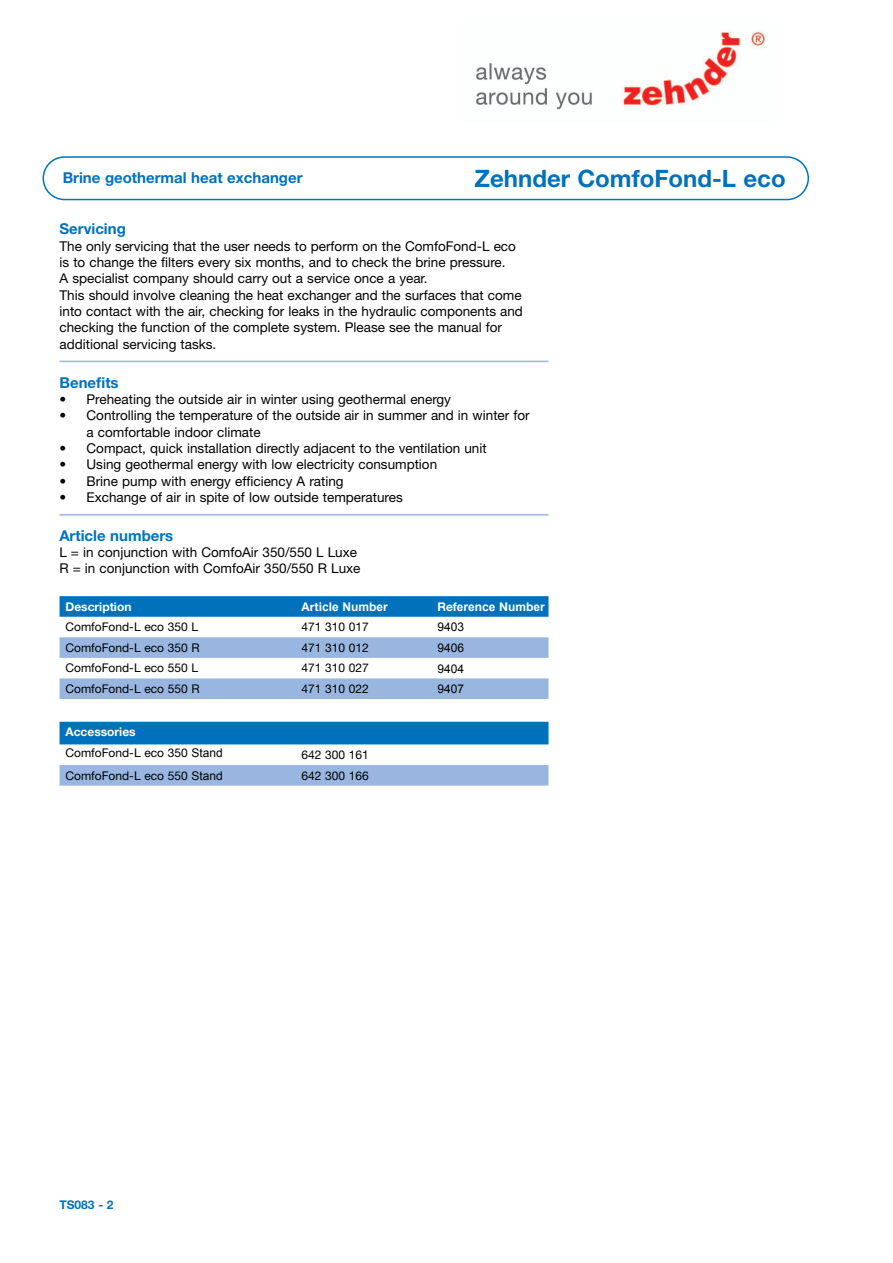
<style>
.page{position:relative;width:893px;height:1263px;background:#fff}
.page>*{position:absolute;margin:0;border:0;box-sizing:border-box;transform-origin:0 0}
.t1{font:700 24px "Helvetica Neue LT Pro";color:#0072bc}
.t2{font:700 15px "Helvetica Neue LT Pro";color:#0072bc}
.t3{font:13.5px/16.4px "Helvetica Neue LT Pro";color:#000}
.t4{font:12px/20.7px "Helvetica Neue LT Pro";color:#000}
.t5{font:700 12px "Arial";color:#fff}
.t6{font:12px "Arial";color:#000}
.t7{font:700 12px "Helvetica Neue LT Pro";color:#fff}
.t8{font:700 12px "Helvetica Neue LT Pro";color:#0072bc}
.s1{font-family:"Helvetica Neue LT Pro"}
.s2{font-weight:700;color:#fff}
.s3{font-family:"Arial"}
</style>
<div class="page">
<div style="left:43px;top:156px;width:766px;height:44px;border:2px solid #0072bc;border-radius:21px"></div>
<hr style="left:60px;top:361px;width:489px;height:1px;background:#98b6e0">
<hr style="left:60px;top:514px;width:489px;height:2px;background:#98b6e0">
<svg style="left:60px;top:596px;width:489px;height:21px;background:#0574bd"></svg>
<svg style="left:60px;top:637px;width:489px;height:148px"></svg>
<img style="left:476px;top:30px;width:289px;height:80px">
<p class="t2" style="left:63px;top:168px;width:241px">Brine geothermal heat exchanger</p>
<h1 class="t1" style="left:475px;top:164px;width:313px">Zehnder ComfoFond-L eco</h1>
<p class="t2" style="left:60px;top:219px;width:68px">Servicing</p>
<p class="t3" style="left:60px;top:237px;width:465px">The only servicing that the user needs to perform on the ComfoFond-L eco is to change the filters every six months, and to check the brine pressure.<br>A specialist company should carry out a service once a year.<br>This should involve cleaning the heat exchanger and the surfaces that come into contact with the air, checking for leaks in the hydraulic components and checking the function of the complete system. Please see the manual for additional servicing tasks.</p>
<p class="t2" style="left:60px;top:373px;width:61px">Benefits</p>
<p class="t3" style="left:60px;top:391px;width:393px">• Preheating the outside air in winter using geothermal energy</p>
<p class="t3" style="left:87px;top:407px;width:445px;text-indent:-27px">• Controlling the temperature of the outside air in summer and in winter for a comfortable indoor climate</p>
<p class="t3" style="left:60px;top:440px;width:429px">• Compact, quick installation directly adjacent to the ventilation unit</p>
<p class="t3" style="left:60px;top:456px;width:379px">• Using geothermal energy with low electricity consumption</p>
<p class="t3" style="left:60px;top:472px;width:286px">• Brine pump with energy efficiency A rating</p>
<p class="t3" style="left:60px;top:489px;width:345px">• Exchange of air in spite of low outside temperatures</p>
<p class="t2" style="left:59px;top:526px;width:115px">Article numbers</p>
<p class="t3" style="left:59px;top:544px;width:303px">L = in conjunction with ComfoAir 350/550 L Luxe<br>R = in conjunction with ComfoAir 350/550 R Luxe</p>
<p class="t7" style="left:66px;top:599px;width:67px">Description</p>
<p class="t5" style="left:302px;top:598px;width:88px"><span class="s1">Art</span>icle Number</p>
<p class="t5" style="left:437px;top:598px;width:109px"><span class="s1">Ref</span>erence <span class="s1">N</span>umber</p>
<p class="t4" style="left:66px;top:616px;width:134px">ComfoFond-L eco 350 L</p>
<p class="t4" style="left:302px;top:616px;width:69px">471 310 017</p>
<p class="t6" style="left:437px;top:619px;width:28px">9403</p>
<p class="t4" style="left:66px;top:637px;width:136px">ComfoFond-L eco 350 R</p>
<p class="t4" style="left:302px;top:637px;width:69px">471 310 012</p>
<p class="t6" style="left:437px;top:640px;width:28px">9406</p>
<p class="t4" style="left:66px;top:657px;width:134px">ComfoFond-L eco 550 L</p>
<p class="t4" style="left:302px;top:657px;width:69px">471 310 027</p>
<p class="t6" style="left:437px;top:660px;width:28px">9404</p>
<p class="t4" style="left:66px;top:678px;width:136px">ComfoFond-L eco 550 R</p>
<p class="t4" style="left:302px;top:678px;width:69px">471 310 022</p>
<p class="t6" style="left:437px;top:681px;width:28px">9407</p>
<p class="t4" style="left:66px;top:721px;width:159px"><span class="s2">Accessories<br></span>ComfoFond-L eco 350 <span class="s3">Stand</span></p>
<p class="t4" style="left:66px;top:765px;width:159px">ComfoFond-L eco 550 <span class="s3">Stand</span></p>
<p class="t4" style="left:302px;top:765px;width:69px">642 300 166</p>
<p class="t4" style="left:302px;top:744px;width:69px">642 300 161</p>
<p class="t8" style="left:60px;top:1197px;width:56px">TS083 - 2</p>
</div>
